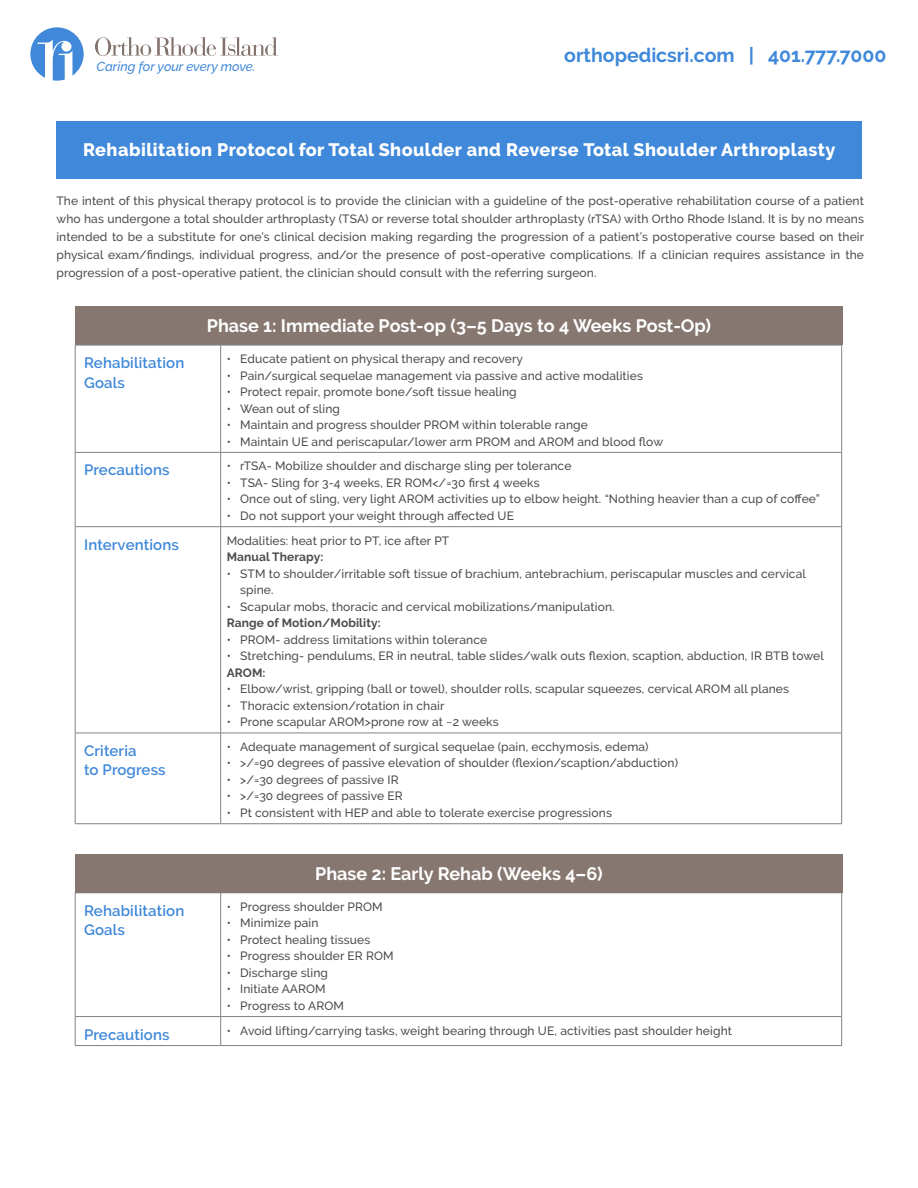
<style>
.page{position:relative;width:918px;height:1188px;background:#fff}
.page>*{position:absolute;margin:0;border:0;box-sizing:border-box;transform-origin:0 0}
.t1{font:700 19.5px "Raleway";color:#3f88da}
.t2{font:700 18px "Raleway";color:#fff}
.t3{font:800 18px "Raleway";letter-spacing:.025em;color:#fff}
.t4{font:600 15px/19.5px "Raleway";letter-spacing:.01em;color:#3f88da}
.t5{font:italic 500 12.9px "Raleway";color:#3f88da}
.t6{font:500 12px/18px "Raleway";letter-spacing:.01em;color:#4b4c4d;text-align:justify}
.t7{font:700 12px "Raleway";letter-spacing:.01em;color:#4b4c4d}
</style>
<div class="page">
<svg style="left:30px;top:27px;width:54px;height:54px"></svg>
<svg style="left:95px;top:37px;width:183px;height:19px"></svg>
<div style="left:56px;top:121px;width:806px;height:57px;background:#3f88da"></div>
<div style="left:75px;top:306px;width:768px;height:39px;background:#867770"></div>
<hr style="left:75px;top:345px;width:146px;height:1px;background:#808285">
<hr style="left:75px;top:345px;width:1px;height:107px;background:#808285">
<hr style="left:221px;top:345px;width:621px;height:1px;background:#808285">
<hr style="left:220px;top:345px;width:1px;height:107px;background:#808285">
<hr style="left:841px;top:345px;width:1px;height:107px;background:#808285">
<hr style="left:75px;top:452px;width:146px;height:1px;background:#808285">
<hr style="left:75px;top:453px;width:1px;height:73px;background:#808285">
<hr style="left:221px;top:452px;width:621px;height:1px;background:#808285">
<hr style="left:220px;top:453px;width:1px;height:73px;background:#808285">
<hr style="left:841px;top:453px;width:1px;height:73px;background:#808285">
<hr style="left:75px;top:526px;width:146px;height:1px;background:#808285">
<hr style="left:75px;top:527px;width:1px;height:206px;background:#808285">
<hr style="left:221px;top:526px;width:621px;height:1px;background:#808285">
<hr style="left:220px;top:527px;width:1px;height:206px;background:#808285">
<hr style="left:841px;top:527px;width:1px;height:206px;background:#808285">
<hr style="left:75px;top:733px;width:146px;height:1px;background:#808285">
<hr style="left:75px;top:733px;width:1px;height:91px;background:#808285">
<hr style="left:221px;top:733px;width:621px;height:1px;background:#808285">
<hr style="left:220px;top:733px;width:1px;height:91px;background:#808285">
<hr style="left:841px;top:733px;width:1px;height:91px;background:#808285">
<hr style="left:75px;top:823px;width:146px;height:1px;background:#808285">
<hr style="left:221px;top:823px;width:621px;height:1px;background:#808285">
<hr style="left:75px;top:893px;width:146px;height:1px;background:#808285">
<hr style="left:75px;top:893px;width:1px;height:123px;background:#808285">
<hr style="left:75px;top:1016px;width:146px;height:1px;background:#808285">
<svg style="left:75px;top:1017px;width:1px;height:28px"></svg>
<svg style="left:220px;top:1017px;width:1px;height:28px"></svg>
<svg style="left:841px;top:1017px;width:1px;height:28px"></svg>
<hr style="left:75px;top:1045px;width:146px;height:1px;background:#808285">
<hr style="left:221px;top:1045px;width:621px;height:1px;background:#808285">
<hr style="left:221px;top:893px;width:621px;height:1px;background:#808285">
<hr style="left:220px;top:893px;width:1px;height:123px;background:#808285">
<hr style="left:221px;top:1016px;width:621px;height:1px;background:#808285">
<hr style="left:841px;top:893px;width:1px;height:123px;background:#808285">
<div style="left:75px;top:854px;width:768px;height:39px;background:#867770"></div>
<p class="t5" style="left:97px;top:59px;width:160px">Caring for your every move.</p>
<p class="t1" style="left:564px;top:44px;width:324px">orthopedicsri.com | 401.777.7000</p>
<p class="t3" style="left:83px;top:139px;width:754px">Rehabilitation Protocol for Total Shoulder and Reverse Total Shoulder Arthroplasty</p>
<p class="t6" style="left:56px;top:191px;width:809px">The intent of this physical therapy protocol is to provide the clinician with a guideline of the post-operative rehabilitation course of a patient who has undergone a total shoulder arthroplasty (TSA) or reverse total shoulder arthroplasty (rTSA) with Ortho Rhode Island. It is by no means intended to be a substitute for one’s clinical decision making regarding the progression of a patient’s postoperative course based on their physical exam/findings, individual progress, and/or the presence of post-operative complications. If a clinician requires assistance in the progression of a post-operative patient, the clinician should consult with the referring surgeon.</p>
<p class="t2" style="left:207px;top:315px;width:506px">Phase 1: Immediate Post-op (3–5 Days to 4 Weeks Post-Op)</p>
<p class="t4" style="left:84px;top:353px;width:102px">Rehabilitation<br>Goals</p>
<p class="t6" style="left:227px;top:350px;width:298px">• Educate patient on physical therapy and recovery</p>
<p class="t6" style="left:227px;top:366px;width:418px">• Pain/surgical sequelae management via passive and active modalities</p>
<p class="t6" style="left:227px;top:383px;width:292px">• Protect repair, promote bone/soft tissue healing</p>
<p class="t6" style="left:227px;top:399px;width:115px">• Wean out of sling</p>
<p class="t6" style="left:227px;top:416px;width:363px">• Maintain and progress shoulder PROM within tolerable range</p>
<p class="t6" style="left:227px;top:432px;width:438px">• Maintain UE and periscapular/lower arm PROM and AROM and blood flow</p>
<p class="t4" style="left:84px;top:460px;width:87px">Precautions</p>
<p class="t6" style="left:227px;top:457px;width:346px">• rTSA- Mobilize shoulder and discharge sling per tolerance</p>
<p class="t6" style="left:227px;top:474px;width:314px">• TSA- Sling for 3-4 weeks, ER ROM&lt;/=30 first 4 weeks</p>
<p class="t6" style="left:227px;top:490px;width:595px">• Once out of sling, very light AROM activities up to elbow height. “Nothing heavier than a cup of coffee”</p>
<p class="t6" style="left:227px;top:507px;width:289px">• Do not support your weight through affected UE</p>
<p class="t4" style="left:84px;top:535px;width:96px">Interventions</p>
<p class="t6" style="left:227px;top:531px;width:224px">Modalities: heat prior to PT, ice after PT</p>
<p class="t7" style="left:227px;top:550px;width:98px">Manual Therapy:</p>
<p class="t6" style="left:240px;top:565px;width:567px;line-height:16.5px;text-indent:-14px">• STM to shoulder/irritable soft tissue of brachium, antebrachium, periscapular muscles and cervical spine.</p>
<p class="t6" style="left:227px;top:597px;width:389px">• Scapular mobs, thoracic and cervical mobilizations/manipulation.</p>
<p class="t7" style="left:227px;top:616px;width:156px">Range of Motion/Mobility:</p>
<p class="t6" style="left:227px;top:630px;width:262px">• PROM- address limitations within tolerance</p>
<p class="t6" style="left:227px;top:647px;width:599px">• Stretching- pendulums, ER in neutral, table slides/walk outs flexion, scaption, abduction, IR BTB towel</p>
<p class="t7" style="left:227px;top:666px;width:40px">AROM:</p>
<p class="t6" style="left:227px;top:680px;width:564px">• Elbow/wrist, gripping (ball or towel), shoulder rolls, scapular squeezes, cervical AROM all planes</p>
<p class="t6" style="left:227px;top:696px;width:219px">• Thoracic extension/rotation in chair</p>
<p class="t6" style="left:227px;top:713px;width:274px">• Prone scapular AROM&gt;prone row at ~2 weeks</p>
<p class="t4" style="left:84px;top:741px;width:83px">Criteria<br>to Progress</p>
<p class="t6" style="left:227px;top:738px;width:424px">• Adequate management of surgical sequelae (pain, ecchymosis, edema)</p>
<p class="t6" style="left:227px;top:754px;width:453px">• &gt;/=90 degrees of passive elevation of shoulder (flexion/scaption/abduction)</p>
<p class="t6" style="left:227px;top:771px;width:173px">• &gt;/=30 degrees of passive IR</p>
<p class="t6" style="left:227px;top:787px;width:178px">• &gt;/=30 degrees of passive ER</p>
<p class="t6" style="left:227px;top:804px;width:387px">• Pt consistent with HEP and able to tolerate exercise progressions</p>
<p class="t2" style="left:315px;top:863px;width:289px">Phase 2: Early Rehab (Weeks 4–6)</p>
<p class="t4" style="left:84px;top:901px;width:102px">Rehabilitation<br>Goals</p>
<p class="t6" style="left:227px;top:898px;width:158px">• Progress shoulder PROM</p>
<p class="t6" style="left:227px;top:914px;width:93px">• Minimize pain</p>
<p class="t6" style="left:227px;top:931px;width:145px">• Protect healing tissues</p>
<p class="t6" style="left:227px;top:947px;width:168px">• Progress shoulder ER ROM</p>
<p class="t6" style="left:227px;top:964px;width:103px">• Discharge sling</p>
<p class="t6" style="left:227px;top:980px;width:101px">• Initiate AAROM</p>
<p class="t6" style="left:227px;top:997px;width:119px">• Progress to AROM</p>
<p class="t4" style="left:84px;top:1025px;width:87px">Precautions</p>
<p class="t6" style="left:227px;top:1021px;width:507px">• Avoid lifting/carrying tasks, weight bearing through UE, activities past shoulder height</p>
</div>
